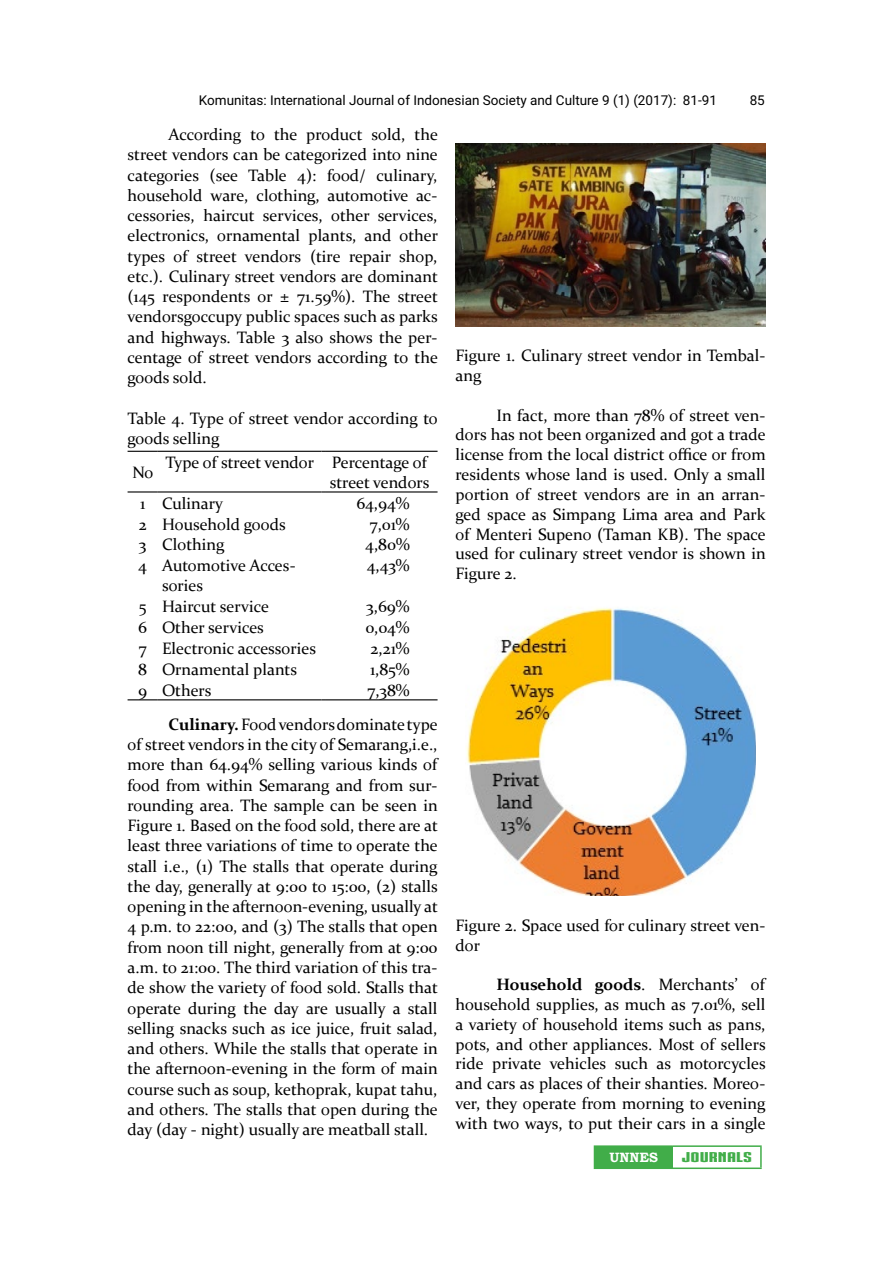
<style>
.page{position:relative;width:893px;height:1263px;background:#fff}
.page>*{position:absolute;margin:0;border:0;box-sizing:border-box;transform-origin:0 0}
.t1{font:16.5px/20.2px "Constantia";color:#000}
.t2{font:13.5px "Roboto";color:#000}
.t3{font:13.5px "IRONMANOFWAR002 NCV";color:#41ad49;scale:1.53 1}
.t4{font:700 13.5px "Bookman Old Style";color:#fff}
.s1{font-weight:700}
</style>
<div class="page">
<div style="left:594px;top:1146px;width:79px;height:22px;background:#41ad49"></div>
<hr style="left:594px;top:1145px;width:79px;height:2px;background:#41ad49">
<hr style="left:673px;top:1145px;width:89px;height:2px;background:#41ad49">
<hr style="left:760px;top:1147px;width:2px;height:20px;background:#41ad49">
<hr style="left:594px;top:1167px;width:79px;height:2px;background:#41ad49">
<hr style="left:673px;top:1167px;width:89px;height:2px;background:#41ad49">
<hr style="left:128px;top:451px;width:30px;height:1px;background:#000">
<hr style="left:158px;top:451px;width:163px;height:1px;background:#000">
<hr style="left:326px;top:451px;width:112px;height:1px;background:#000">
<hr style="left:128px;top:491px;width:30px;height:1px;background:#000">
<hr style="left:158px;top:491px;width:163px;height:1px;background:#000">
<hr style="left:326px;top:491px;width:112px;height:1px;background:#000">
<hr style="left:128px;top:699px;width:30px;height:1px;background:#000">
<hr style="left:158px;top:699px;width:163px;height:1px;background:#000">
<hr style="left:326px;top:699px;width:112px;height:1px;background:#000">
<img style="left:455px;top:143px;width:310px;height:183px">
<img style="left:466px;top:608px;width:290px;height:288px">
<p class="t2" style="left:199px;top:90px;width:520px">Komunitas: International Journal of Indonesian Society and Culture 9 (1) (2017): 81-91</p>
<p class="t2" style="left:750px;top:91px;width:17px">85</p>
<p class="t1" style="left:128px;top:123px;width:312px;text-align:justify;text-indent:41px">According to the product sold, the street vendors can be categorized into nine categories (see Table 4): food/ culinary, household ware, clothing, automotive ac&shy;cessories, haircut services, other services, electronics, ornamental plants, and other types of street vendors (tire repair shop, etc.). Culinary street vendors are dominant (145 respondents or ± 71.59%). The street vendorsgoccupy public spaces such as parks and highways. Table 3 also shows the per&shy;centage of street vendors according to the goods sold.</p>
<p class="t1" style="left:128px;top:407px;width:312px">Table 4. Type of street vendor according to goods selling</p>
<p class="t1" style="left:132px;top:461px;width:23px">No</p>
<p class="t1" style="left:166px;top:451px;width:263px">Type of street vendor Percentage of</p>
<p class="t1" style="left:330px;top:471px;width:101px">street vendors</p>
<p class="t1" style="left:140px;top:492px;width:85px">1 Culinary</p>
<p class="t1" style="left:356px;top:492px;width:55px">64,94%</p>
<p class="t1" style="left:139px;top:513px;width:149px">2 Household goods</p>
<p class="t1" style="left:370px;top:513px;width:41px">7,01%</p>
<p class="t1" style="left:139px;top:534px;width:87px">3 Clothing</p>
<p class="t1" style="left:365px;top:534px;width:46px">4,80%</p>
<p class="t1" style="left:162px;top:555px;width:135px;line-height:19.8px;text-indent:-24px">4 Automotive Acces&shy;sories</p>
<p class="t1" style="left:367px;top:555px;width:44px">4,43%</p>
<p class="t1" style="left:139px;top:595px;width:132px">5 Haircut service</p>
<p class="t1" style="left:366px;top:595px;width:45px">3,69%</p>
<p class="t1" style="left:138px;top:616px;width:127px">6 Other services</p>
<p class="t1" style="left:365px;top:616px;width:46px">0,04%</p>
<p class="t1" style="left:139px;top:637px;width:179px">7 Electronic accessories</p>
<p class="t1" style="left:371px;top:637px;width:40px">2,21%</p>
<p class="t1" style="left:138px;top:658px;width:160px">8 Ornamental plants</p>
<p class="t1" style="left:370px;top:658px;width:41px">1,85%</p>
<p class="t1" style="left:138px;top:679px;width:75px">9 Others</p>
<p class="t1" style="left:169px;top:672px;width:271px;line-height:34px;text-indent:199px">7,38%<br><span class="s1">Culinary.</span> Food vendors dominate type</p>
<p class="t1" style="left:128px;top:733px;width:312px;text-align:justify">of street vendors in the city of Semarang,i.e., more than 64.94% selling various kinds of food from within Semarang and from sur&shy;rounding area. The sample can be seen in Figure 1. Based on the food sold, there are at least three variations of time to operate the stall i.e., (1) The stalls that operate during the day, generally at 9:00 to 15:00, (2) stalls opening in the afternoon-evening, usually at 4 p.m. to 22:00, and (3) The stalls that open from noon till night, generally from at 9:00 a.m. to 21:00. The third variation of this tra&shy;de show the variety of food sold. Stalls that operate during the day are usually a stall selling snacks such as ice juice, fruit salad, and others. While the stalls that operate in the afternoon-evening in the form of main course such as soup, kethoprak, kupat tahu, and others. The stalls that open during the day (day - night) usually are meatball stall.</p>
<p class="t1" style="left:455px;top:345px;width:311px;line-height:19.8px">Figure 1. Culinary street vendor in Tembal&shy;ang</p>
<p class="t1" style="left:455px;top:404px;width:312px;line-height:19.8px;text-align:justify;text-indent:41px">In fact, more than 78% of street ven&shy;dors has not been organized and got a trade license from the local district office or from residents whose land is used. Only a small portion of street vendors are in an arran&shy;ged space as Simpang Lima area and Park of Menteri Supeno (Taman KB). The space used for culinary street vendor is shown in Figure 2.</p>
<p class="t1" style="left:455px;top:914px;width:311px;line-height:19.8px">Figure 2. Space used for culinary street ven&shy;dor</p>
<p class="t1" style="left:455px;top:974px;width:312px;line-height:19.8px;text-align:justify;text-indent:41px"><span class="s1">Household goods</span>. Merchants’ of household supplies, as much as 7.01%, sell a variety of household items such as pans, pots, and other appliances. Most of sellers ride private vehicles such as motorcycles and cars as places of their shanties. Moreo&shy;ver, they operate from morning to evening with two ways, to put their cars in a single</p>
<p class="t4" style="left:609px;top:1148px;width:50px">UNNES</p>
<p class="t3" style="left:682px;top:1148px;width:48px">JOURNALS</p>
</div>
